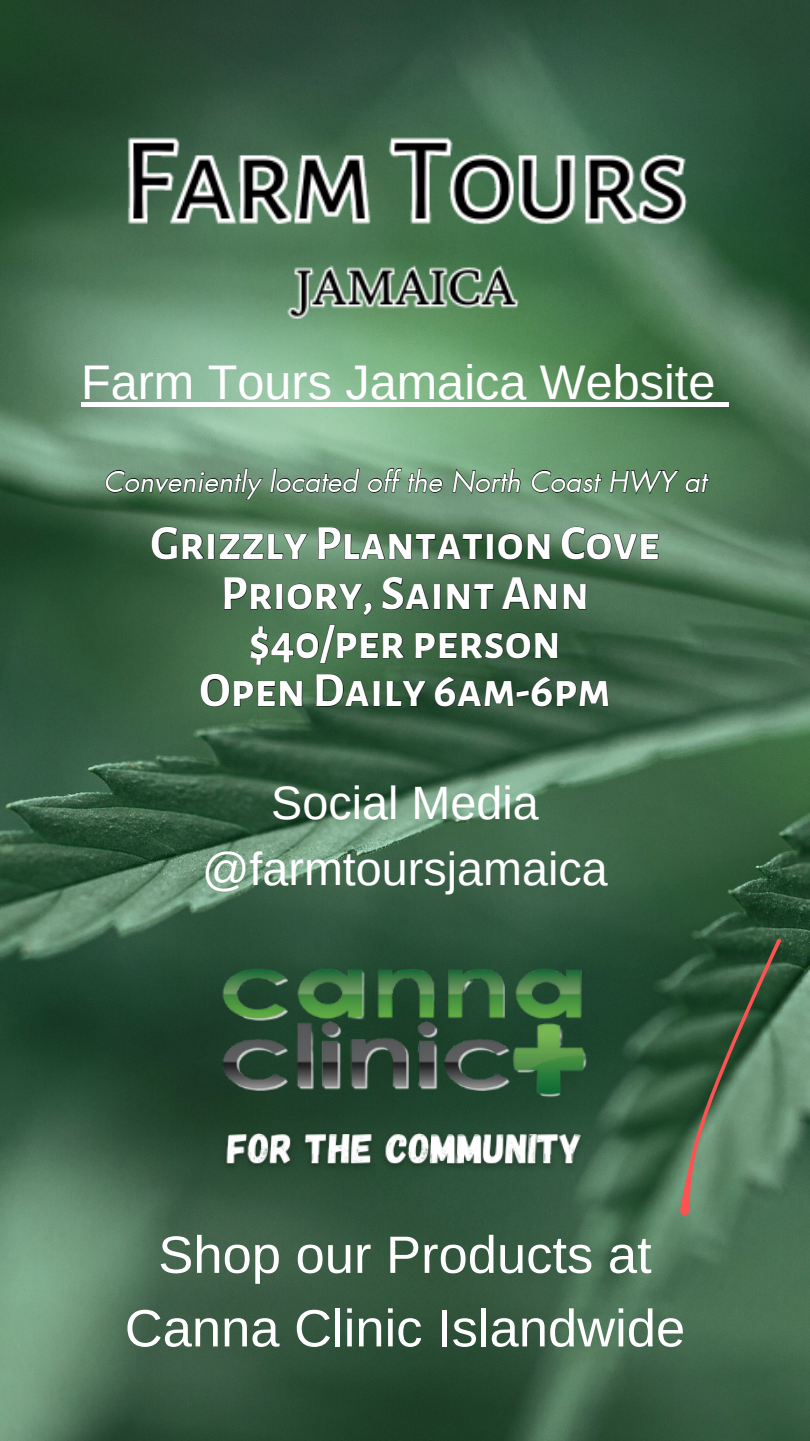
<style>
.page{position:relative;width:810px;height:1441px;background:#fff}
.page>*{position:absolute;margin:0;border:0;box-sizing:border-box;transform-origin:0 0}
.t1{font:52.5px/73.5px "Arimo";color:#fff;text-align:center}
.t2{font:48.6px "Arimo";color:#fff}
.t3{font:700 48.3px "Alegreya Sans SC";color:#fff}
.t4{font:46.7px/65.4px "Arimo";color:#fff;text-align:center}
.t5{font:italic 28px "Futura LT Pro";color:#fff}
</style>
<div class="page">
<img style="left:0;top:656px;width:810px;height:784px">
<img style="left:98px;top:720px;width:614px;height:614px">
<img style="left:0;top:0;width:810px;height:656px">
<svg style="left:105px;top:467px;width:605px;height:33px;background:#5b7f63"></svg>
<svg style="left:151px;top:526px;width:508px;height:34px;background:#4f7256"></svg>
<svg style="left:224px;top:576px;width:363px;height:40px;background:#44694c"></svg>
<svg style="left:250px;top:624px;width:308px;height:41px;background:#395f40"></svg>
<svg style="left:200px;top:673px;width:409px;height:34px;background:#33563b"></svg>
<div style="left:81px;top:402px;width:634px;height:5px;background:#fff"></div>
<div style="left:715px;top:402px;width:14px;height:5px;background:#fff"></div>
<svg style="left:680px;top:938px;width:101px;height:276px;background:#4d6b50"></svg>
<p class="t2" style="left:81px;top:355px;width:636px">Farm Tours Jamaica Website</p>
<p class="t5" style="left:103px;top:468px;width:605px">Conveniently located off the North Coast HWY at</p>
<p class="t3" style="left:150px;top:520px;width:511px">Grizzly PlantationCove</p>
<p class="t3" style="left:221px;top:570px;width:370px">Priory, Saint Ann</p>
<p class="t3" style="left:249px;top:619px;width:314px">$40/per person</p>
<p class="t3" style="left:200px;top:667px;width:412px">OpenDaily 6am-6pm</p>
<h2 class="t4" style="left:202px;top:770px;width:407px">Social Media @farmtoursjamaica</h2>
<h1 class="t1" style="left:125px;top:1217px;width:562px">Shop our Products at<br>Canna Clinic Islandwide</h1>
</div>
